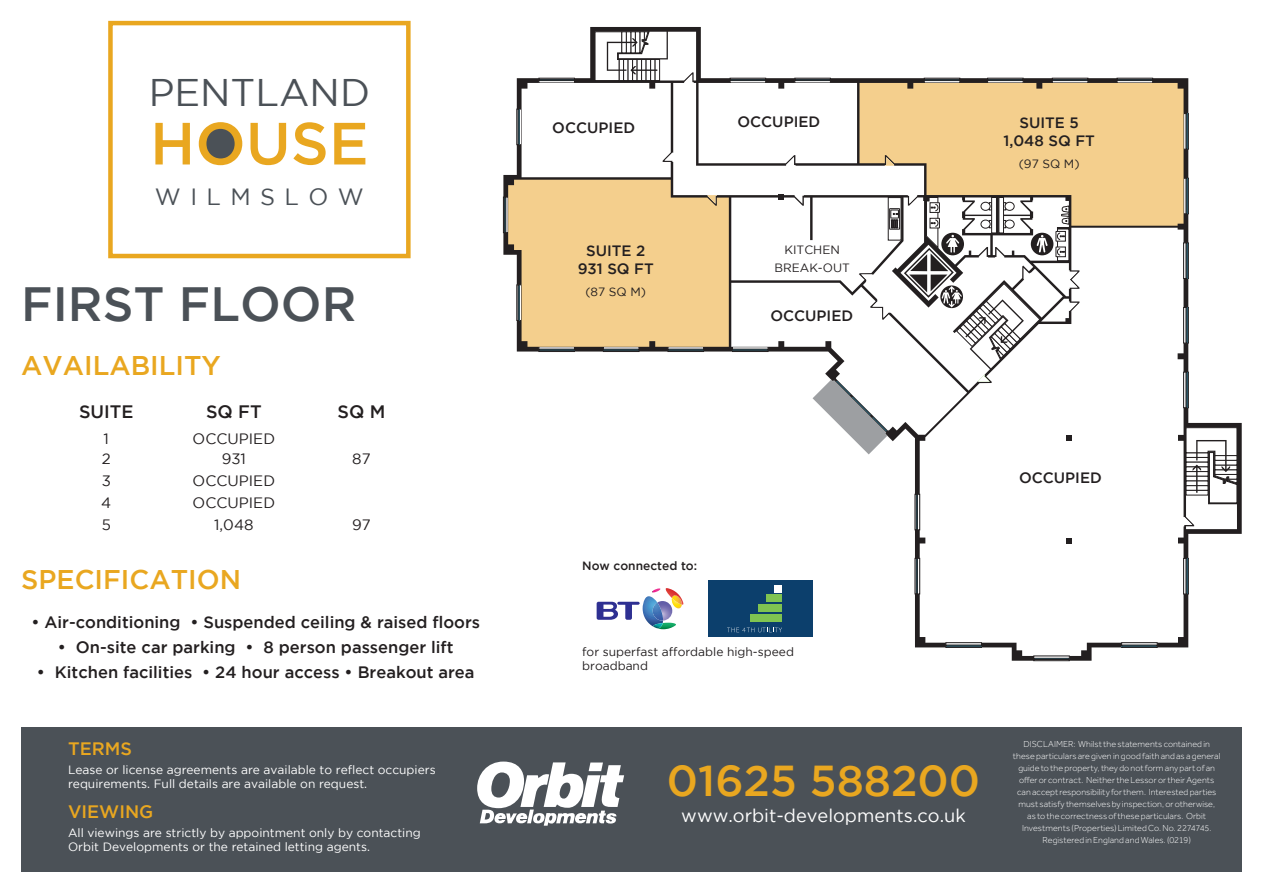
<style>
.page{position:relative;width:1263px;height:893px;background:#fff}
.page>*{position:absolute;margin:0;border:0;box-sizing:border-box;transform-origin:0 0}
.t1{font:500 59.4px "Gotham";color:#e9a720}
.t2{font:500 48px "Gotham";color:#4b5157}
.t3{font:500 43.2px "Gotham";color:#e9a720}
.t4{font:38.4px "Gotham";color:#4b5157}
.t5{font:500 27px "Gotham";color:#e9a720}
.t6{font:23.4px "Gotham";letter-spacing:.4em;color:#4b5157}
.t7{font:18.3px "Gotham";color:#fff}
.t8{font:500 18px "Gotham";color:#231f20}
.t9{font:500 18px "Gotham";color:#e9a720}
.t10{font:500 16.5px "Gotham";color:#231f20}
.t11{font:500 15px/18px "Gotham";color:#231f20;text-align:center}
.t12{font:15px "Gotham";color:#231f20}
.t13{font:12px/14.4px "Gotham";color:#fff}
.t14{font:12px/14.4px "Gotham";color:#231f20}
.t15{font:500 12px "Gotham";color:#231f20}
.t16{font:300 9px/12px "Effra";letter-spacing:.005em;color:#fff;text-align:center}
</style>
<div class="page">
<svg style="left:503px;top:27px;width:739px;height:634px"></svg>
<svg style="left:920px;top:228px;width:272px;height:428px"></svg>
<svg style="left:503px;top:197px;width:5px;height:36px"></svg>
<div style="left:504px;top:197px;width:2px;height:36px;border:1px solid #231f20"></div>
<svg style="left:1077px;top:78px;width:11px;height:5px"></svg>
<div style="left:1052px;top:79px;width:36px;height:2px;border:1px solid #231f20"></div>
<svg style="left:1183px;top:113px;width:6px;height:37px"></svg>
<div style="left:1186px;top:113px;width:1px;height:36px;border:1px solid #231f20"></div>
<svg style="left:1183px;top:178px;width:6px;height:36px"></svg>
<div style="left:1186px;top:178px;width:1px;height:36px;border:1px solid #231f20"></div>
<svg style="left:1183px;top:242px;width:6px;height:37px"></svg>
<div style="left:1186px;top:243px;width:1px;height:36px;border:1px solid #231f20"></div>
<svg style="left:1183px;top:307px;width:6px;height:36px"></svg>
<div style="left:1186px;top:307px;width:1px;height:36px;border:1px solid #231f20"></div>
<svg style="left:1183px;top:372px;width:6px;height:36px"></svg>
<div style="left:1186px;top:372px;width:1px;height:36px;border:1px solid #231f20"></div>
<svg style="left:1183px;top:558px;width:6px;height:36px"></svg>
<div style="left:1186px;top:558px;width:1px;height:36px;border:1px solid #231f20"></div>
<svg style="left:915px;top:558px;width:5px;height:36px"></svg>
<div style="left:916px;top:558px;width:1px;height:36px;border:1px solid #231f20"></div>
<svg style="left:915px;top:494px;width:5px;height:36px"></svg>
<div style="left:916px;top:494px;width:1px;height:36px;border:1px solid #231f20"></div>
<svg style="left:1117px;top:78px;width:36px;height:5px"></svg>
<div style="left:1117px;top:79px;width:36px;height:2px;border:1px solid #231f20"></div>
<svg style="left:945px;top:642px;width:37px;height:6px"></svg>
<div style="left:946px;top:645px;width:36px;height:1px;border:1px solid #231f20"></div>
<svg style="left:1121px;top:642px;width:36px;height:6px"></svg>
<div style="left:1121px;top:645px;width:36px;height:1px;border:1px solid #231f20"></div>
<div style="left:1033px;top:656px;width:37px;height:5px;border:1px solid #231f20"></div>
<div style="left:1033px;top:658px;width:36px;height:2px;border:1px solid #231f20"></div>
<svg style="left:1066px;top:538px;width:6px;height:5px"></svg>
<svg style="left:1183px;top:427px;width:54px;height:102px"></svg>
<div style="left:1077px;top:83px;width:106px;height:143px;background:#f4cf8d"></div>
<svg style="left:508px;top:31px;width:569px;height:423px"></svg>
<svg style="left:597px;top:588px;width:86px;height:41px"></svg>
<div style="left:708px;top:580px;width:104px;height:57px;background:#0c3f6c"></div>
<div style="left:758px;top:604px;width:24px;height:8px;background:#7fc351"></div>
<div style="left:750px;top:614px;width:32px;height:8px;background:#7fc351"></div>
<div style="left:766px;top:594px;width:16px;height:8px;background:#7fc351"></div>
<div style="left:774px;top:586px;width:8px;height:7px;background:#fff"></div>
<svg style="left:727px;top:627px;width:55px;height:5px"></svg>
<div style="left:21px;top:727px;width:1221px;height:144px;background:#4b5157"></div>
<div style="left:203px;top:125px;width:35px;height:35px;background:#4b5157;border-radius:50%"></div>
<div style="left:202px;top:124px;width:37px;height:37px;border:2px solid #4b5157;border-radius:50%"></div>
<div style="left:108px;top:21px;width:303px;height:237px;border:4px solid #e9a720"></div>
<svg style="left:477px;top:762px;width:147px;height:64px"></svg>
<h3 class="t4" style="left:149px;top:71px;width:223px">PENTLAND</h3>
<h1 class="t1" style="left:150px;top:110px;width:220px">HOUSE</h1>
<h3 class="t6" style="left:155px;top:183px;width:210px">WILMSLOW</h3>
<h2 class="t2" style="left:21px;top:276px;width:337px">FIRST FLOOR</h2>
<h3 class="t5" style="left:21px;top:350px;width:201px">AVAILABILITY</h3>
<h3 class="t8" style="left:79px;top:401px;width:56px">SUITE</h3>
<h3 class="t8" style="left:206px;top:401px;width:57px">SQ FT</h3>
<h3 class="t8" style="left:338px;top:401px;width:49px">SQ M</h3>
<h3 class="t12" style="left:104px;top:431px;width:7px">1</h3>
<h3 class="t12" style="left:193px;top:431px;width:84px">OCCUPIED</h3>
<h3 class="t12" style="left:102px;top:450px;width:10px">2</h3>
<h3 class="t12" style="left:222px;top:450px;width:26px">931</h3>
<h3 class="t12" style="left:352px;top:450px;width:20px">87</h3>
<h3 class="t12" style="left:102px;top:472px;width:11px">3</h3>
<h3 class="t12" style="left:193px;top:472px;width:84px">OCCUPIED</h3>
<h3 class="t12" style="left:101px;top:494px;width:12px">4</h3>
<h3 class="t12" style="left:193px;top:494px;width:84px">OCCUPIED</h3>
<h3 class="t12" style="left:102px;top:517px;width:11px">5</h3>
<h3 class="t12" style="left:214px;top:517px;width:41px">1,048</h3>
<h3 class="t12" style="left:352px;top:517px;width:20px">97</h3>
<h3 class="t5" style="left:21px;top:564px;width:221px">SPECIFICATION</h3>
<h3 class="t10" style="left:31px;top:612px;width:450px">• Air-conditioning • Suspended ceiling &amp; raised floors</h3>
<h3 class="t10" style="left:58px;top:638px;width:397px">• On-site car parking • 8 person passenger lift</h3>
<h3 class="t10" style="left:37px;top:663px;width:439px">• Kitchen facilities • 24 hour access • Breakout area</h3>
<h3 class="t9" style="left:68px;top:738px;width:65px">TERMS</h3>
<h3 class="t13" style="left:68px;top:762px;width:369px">Lease or license agreements are available to reflect occupiers requirements. Full details are available on request.</h3>
<h3 class="t9" style="left:68px;top:801px;width:87px">VIEWING</h3>
<h3 class="t13" style="left:68px;top:825px;width:354px">All viewings are strictly by appointment only by contacting<br>Orbit Developments or the retained letting agents.</h3>
<h3 class="t11" style="left:552px;top:118px;width:84px">OCCUPIED</h3>
<h3 class="t11" style="left:578px;top:241px;width:77px">SUITE 2<br>931 SQ FT</h3>
<h3 class="t14" style="left:585px;top:284px;width:62px">(87 SQ M)</h3>
<h3 class="t11" style="left:737px;top:112px;width:84px">OCCUPIED</h3>
<h3 class="t14" style="left:774px;top:240px;width:77px;line-height:18px;text-align:center">KITCHEN<br>BREAK-OUT</h3>
<h3 class="t11" style="left:770px;top:307px;width:84px">OCCUPIED</h3>
<h3 class="t11" style="left:1003px;top:113px;width:93px">SUITE 5<br>1,048 SQ FT</h3>
<h3 class="t14" style="left:1019px;top:156px;width:62px">(97 SQ M)</h3>
<h3 class="t15" style="left:582px;top:559px;width:116px">Now connected to:</h3>
<h3 class="t14" style="left:582px;top:644px;width:213px">for superfast affordable high-speed broadband</h3>
<h3 class="t3" style="left:667px;top:756px;width:315px">01625 588200</h3>
<h3 class="t7" style="left:681px;top:805px;width:286px">www.orbit-developments.co.uk</h3>
<h3 class="t11" style="left:1019px;top:468px;width:84px">OCCUPIED</h3>
<p class="t16" style="left:1013px;top:738px;width:209px">DISCLAIMER: Whilst the statements contained in these particulars are given in good faith and as a general guide to the property, they do not form any part of an offer or contract. Neither the Lessor or their Agents can accept responsibility for them. Interested parties must satisfy themselves by inspection, or otherwise,<br>as to the correctness of these particulars. Orbit Investments (Properties) Limited Co. No. 2274745.<br>Registered in England and Wales. (0219)</p>
</div>
